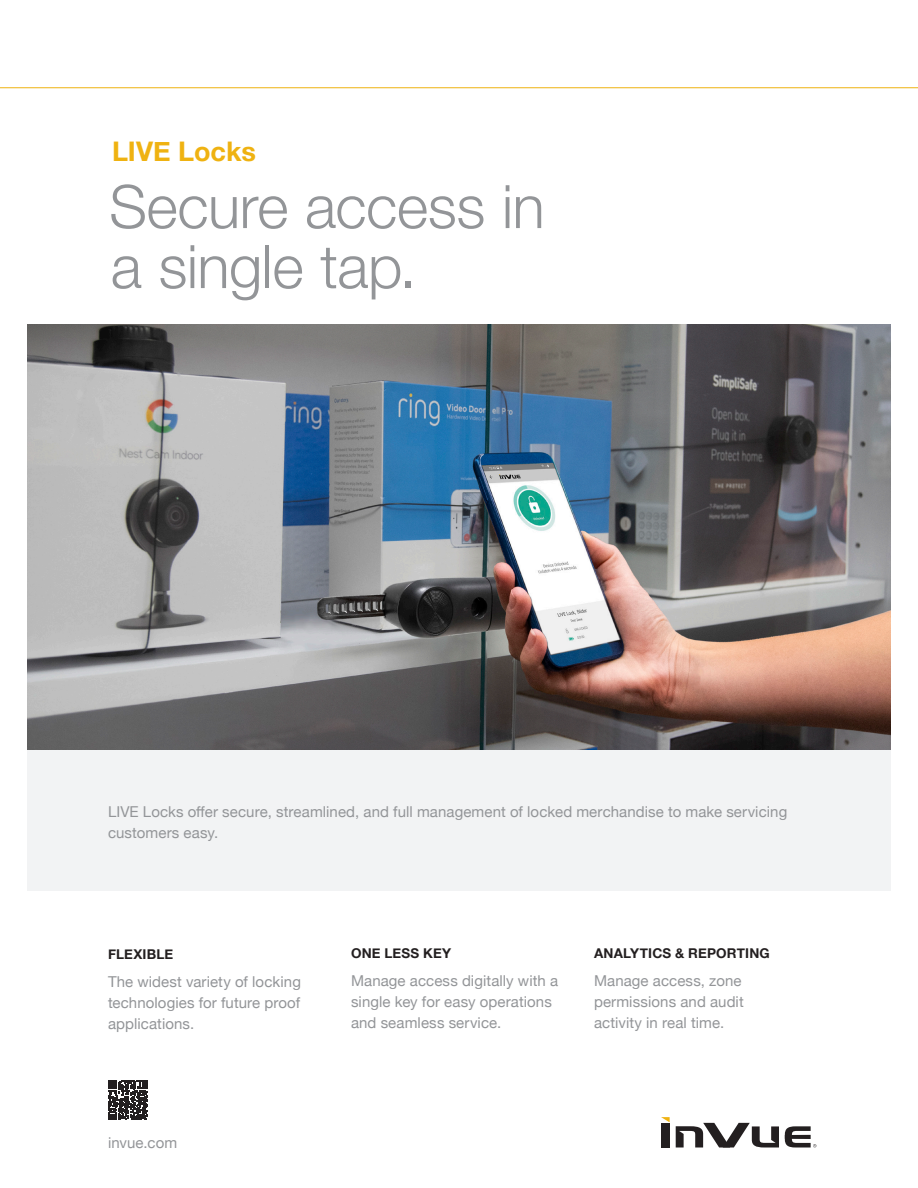
<style>
.page{position:relative;width:918px;height:1188px;background:#fff}
.page>*{position:absolute;margin:0;border:0;box-sizing:border-box;transform-origin:0 0}
.t1{font:300 60px/60px "Helvetica Neue";letter-spacing:-.01em;color:#939598}
.t2{font:700 27px "Helvetica Neue";color:#efb211}
.t3{font:15px/21px "Helvetica Neue";letter-spacing:.005em;color:#939598}
.Section_Headings{font:700 13.5px "Helvetica Neue";letter-spacing:.015em;color:#231f20}
</style>
<div class="page">
<div style="left:662px;top:1123px;width:8px;height:24px;background:#231f20"></div>
<svg style="left:676px;top:1123px;width:103px;height:24px"></svg>
<svg style="left:661px;top:1117px;width:9px;height:5px"></svg>
<svg style="left:785px;top:1126px;width:31px;height:22px"></svg>
<hr style="left:0;top:87px;width:918px;height:1px;background:#efb211">
<svg style="left:108px;top:1080px;width:40px;height:40px"></svg>
<div style="left:27px;top:749px;width:864px;height:142px;background:#f2f3f4"></div>
<img style="left:27px;top:324px;width:864px;height:425px">
<p class="t2" style="left:112px;top:131px;width:145px">LIVE Locks</p>
<p class="t1" style="left:109px;top:172px;width:437px">Secure access in a single tap.</p>
<p class="t3" style="left:108px;top:802px;width:681px">LIVE Locks offer secure, streamlined, and full management of locked merchandise to make servicing customers easy.</p>
<p class="Section_Headings" style="left:108px;top:944px;width:67px">FLEXIBLE</p>
<p class="t3" style="left:108px;top:972px;width:194px;text-align:justify">The widest variety of locking technologies for future proof applications.</p>
<p class="t3" style="left:108px;top:1133px;width:71px">invue.com</p>
<p class="Section_Headings" style="left:351px;top:943px;width:102px">ONE LESS KEY</p>
<p class="t3" style="left:351px;top:971px;width:209px">Manage access digitally with a single key for easy operations and seamless service.</p>
<p class="Section_Headings" style="left:594px;top:943px;width:177px">ANALYTICS &amp; REPORTING</p>
<p class="t3" style="left:594px;top:971px;width:151px">Manage access, zone permissions and audit activity in real time.</p>
</div>
